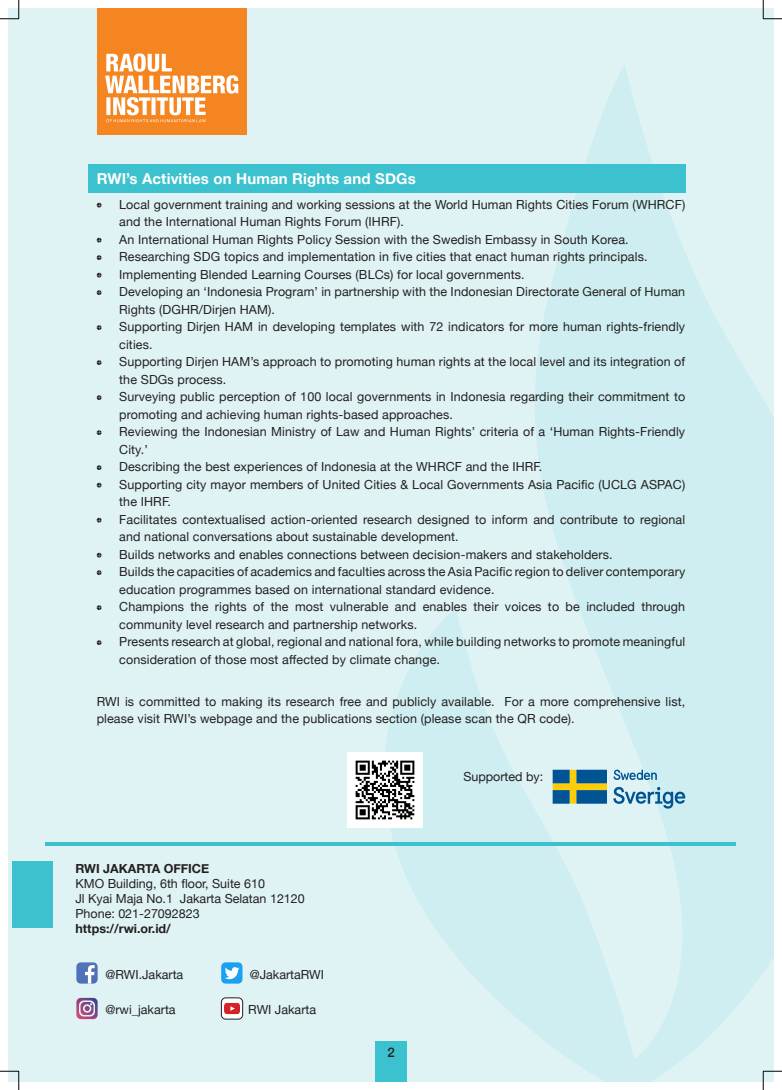
<style>
.page{position:relative;width:782px;height:1090px;background:#fff}
.page>*{position:absolute;margin:0;border:0;box-sizing:border-box;transform-origin:0 0}
.t1{font:700 15px "Helvetica Neue";letter-spacing:.01em;color:#fff}
.t2{font:500 13.12px "Helvetica Neue";color:#231f20}
.t3{font:12.5px/17.5px "Helvetica Neue";letter-spacing:.01em;color:#231f20}
.t4{font:700 12.5px "Helvetica Neue";color:#231f20}
</style>
<div class="page">
<div style="left:8px;top:8px;width:765px;height:1074px;background:#dff3f5"></div>
<svg style="left:385px;top:65px;width:388px;height:1017px"></svg>
<div style="left:375px;top:1041px;width:32px;height:41px;background:#3cc1ce"></div>
<div style="left:88px;top:164px;width:597px;height:29px;background:#3cc1ce"></div>
<svg style="left:97px;top:203px;width:4px;height:5px"></svg>
<svg style="left:97px;top:238px;width:4px;height:5px"></svg>
<svg style="left:97px;top:255px;width:4px;height:5px"></svg>
<svg style="left:97px;top:273px;width:4px;height:5px"></svg>
<svg style="left:97px;top:290px;width:4px;height:5px"></svg>
<svg style="left:97px;top:325px;width:4px;height:5px"></svg>
<svg style="left:97px;top:360px;width:4px;height:5px"></svg>
<svg style="left:97px;top:395px;width:4px;height:5px"></svg>
<svg style="left:97px;top:430px;width:4px;height:5px"></svg>
<svg style="left:97px;top:465px;width:4px;height:5px"></svg>
<svg style="left:97px;top:483px;width:4px;height:5px"></svg>
<svg style="left:97px;top:518px;width:4px;height:5px"></svg>
<svg style="left:97px;top:553px;width:4px;height:5px"></svg>
<svg style="left:97px;top:570px;width:4px;height:5px"></svg>
<svg style="left:97px;top:605px;width:4px;height:5px"></svg>
<svg style="left:97px;top:640px;width:4px;height:5px"></svg>
<div style="left:12px;top:862px;width:41px;height:66px;background:#3cc1ce"></div>
<div style="left:97px;top:8px;width:149px;height:127px;background:#f58520"></div>
<svg style="left:105px;top:53px;width:133px;height:69px"></svg>
<hr style="left:46px;top:842px;width:690px;height:4px;background:#3cc1ce">
<svg style="left:76px;top:962px;width:22px;height:22px"></svg>
<div style="left:221px;top:962px;width:21px;height:22px;background:#1ca1f2;border-radius:4px"></div>
<svg style="left:225px;top:967px;width:14px;height:12px"></svg>
<svg style="left:76px;top:998px;width:22px;height:21px"></svg>
<svg style="left:221px;top:998px;width:22px;height:21px"></svg>
<div style="left:221px;top:998px;width:22px;height:21px;border:1px solid #231f20;border-radius:4px"></div>
<svg style="left:224px;top:1003px;width:16px;height:11px"></svg>
<img style="left:347px;top:752px;width:76px;height:76px">
<svg style="left:613px;top:770px;width:72px;height:39px"></svg>
<svg style="left:552px;top:770px;width:55px;height:34px;background:#4e7a6f"></svg>
<svg style="left:0;top:0;width:20px;height:20px"></svg>
<svg style="left:0;top:1071px;width:20px;height:19px"></svg>
<svg style="left:762px;top:0;width:20px;height:20px"></svg>
<svg style="left:762px;top:1071px;width:20px;height:19px"></svg>
<p class="t1" style="left:97px;top:167px;width:321px">RWI’s Activities on Human Rights and SDGs</p>
<p class="t3" style="left:119px;top:196px;width:567px">Local government training and working sessions at the World Human Rights Cities Forum (WHRCF) and the International Human Rights Forum (IHRF).</p>
<p class="t3" style="left:119px;top:231px;width:511px">An International Human Rights Policy Session with the Swedish Embassy in South Korea.</p>
<p class="t3" style="left:119px;top:249px;width:530px">Researching SDG topics and implementation in five cities that enact human rights principals.</p>
<p class="t3" style="left:119px;top:266px;width:407px">Implementing Blended Learning Courses (BLCs) for local governments.</p>
<p class="t3" style="left:119px;top:284px;width:567px">Developing an ‘Indonesia Program’ in partnership with the Indonesian Directorate General of Human<br>Rights (DGHR/Dirjen HAM).</p>
<p class="t3" style="left:119px;top:319px;width:567px">Supporting Dirjen HAM in developing templates with 72 indicators for more human rights-friendly cities.</p>
<p class="t3" style="left:119px;top:354px;width:567px">Supporting Dirjen HAM’s approach to promoting human rights at the local level and its integration of the SDGs process.</p>
<p class="t3" style="left:119px;top:389px;width:567px">Surveying public perception of 100 local governments in Indonesia regarding their commitment to promoting and achieving human rights-based approaches.</p>
<p class="t3" style="left:119px;top:424px;width:567px">Reviewing the Indonesian Ministry of Law and Human Rights’ criteria of a ‘Human Rights-Friendly<br>City.’</p>
<p class="t3" style="left:119px;top:459px;width:425px">Describing the best experiences of Indonesia at the WHRCF and the IHRF.</p>
<p class="t3" style="left:119px;top:476px;width:567px">Supporting city mayor members of United Cities &amp; Local Governments Asia Pacific (UCLG ASPAC) the IHRF.</p>
<p class="t3" style="left:119px;top:511px;width:567px">Facilitates contextualised action-oriented research designed to inform and contribute to regional and national conversations about sustainable development.</p>
<p class="t3" style="left:119px;top:546px;width:495px">Builds networks and enables connections between decision-makers and stakeholders.</p>
<p class="t3" style="left:119px;top:564px;width:567px">Builds the capacities of academics and faculties across the Asia Pacific region to deliver contemporary education programmes based on international standard evidence.</p>
<p class="t3" style="left:119px;top:599px;width:567px">Champions the rights of the most vulnerable and enables their voices to be included through community level research and partnership networks.</p>
<p class="t3" style="left:119px;top:634px;width:567px">Presents research at global, regional and national fora, while building networks to promote meaningful consideration of those most affected by climate change.</p>
<p class="t3" style="left:97px;top:693px;width:590px">RWI is committed to making its research free and publicly available. For a more comprehensive list, please visit RWI’s webpage and the publications section (please scan the QR code).</p>
<p class="t4" style="left:75px;top:858px;width:135px">RWI JAKARTA OFFICE</p>
<p class="t3" style="left:75px;top:875px;width:191px">KMO Building, 6th floor, Suite 610</p>
<p class="t3" style="left:75px;top:891px;width:231px;line-height:15px">Jl Kyai Maja No.1 Jakarta Selatan 12120<br>Phone: 021-27092823</p>
<p class="t4" style="left:75px;top:918px;width:97px">https://rwi.or.id/</p>
<p class="t3" style="left:105px;top:966px;width:79px">@RWI.Jakarta</p>
<p class="t3" style="left:250px;top:966px;width:76px">@JakartaRWI</p>
<p class="t3" style="left:105px;top:1002px;width:72px">@rwi_jakarta</p>
<p class="t3" style="left:248px;top:1002px;width:69px">RWI Jakarta</p>
<p class="t2" style="left:387px;top:1042px;width:9px">2</p>
<p class="t3" style="left:463px;top:768px;width:81px">Supported by:</p>
</div>
